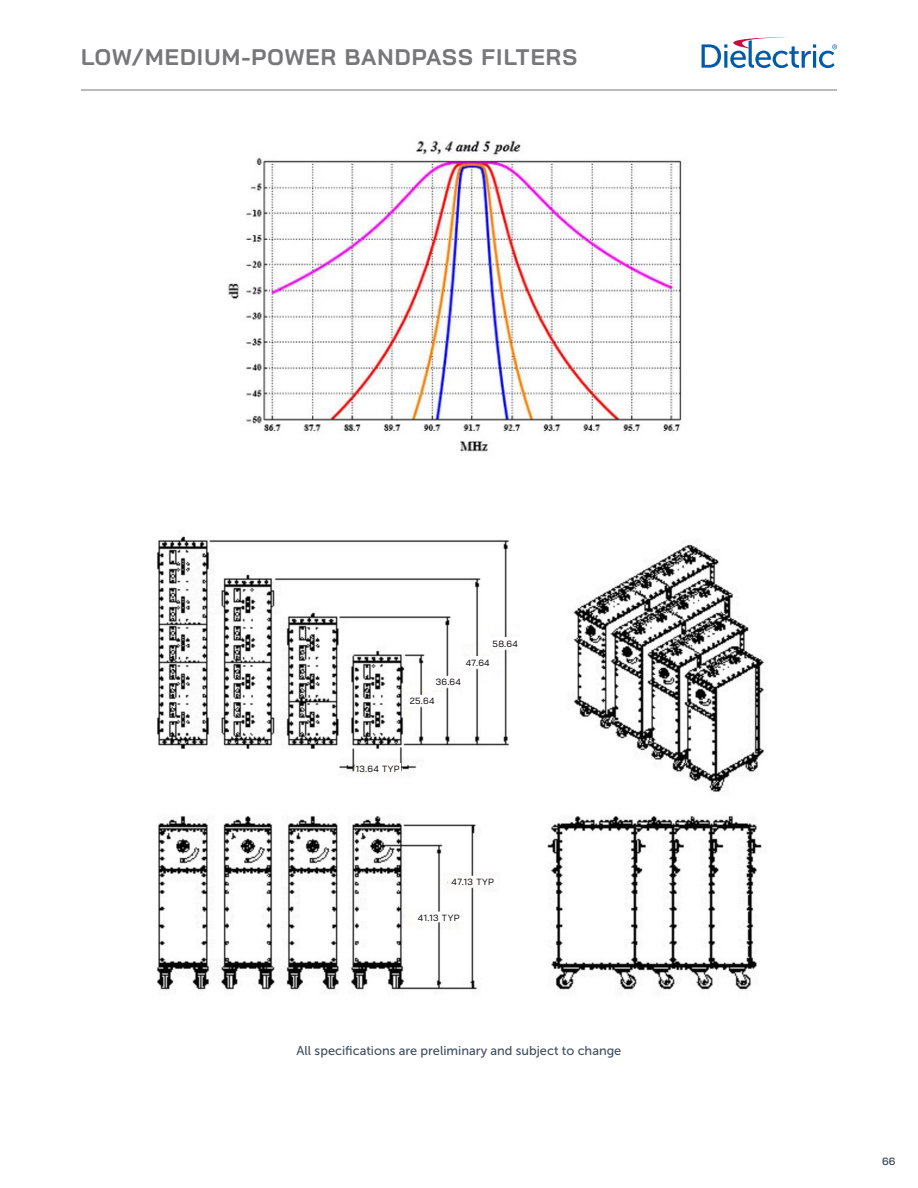
<style>
.page{position:relative;width:918px;height:1188px;background:#fff}
.page>*{position:absolute;margin:0;border:0;box-sizing:border-box;transform-origin:0 0}
.t1{font:700 22.5px "Bai Jamjuree";letter-spacing:.05em;color:#77777a}
.t2{font:12.75px "Museo Sans 500";color:#414f5f}
.t3{font:600 10.5px "Bai Jamjuree";color:#414f5f}
.t4{font:500 9px "Bai Jamjuree";letter-spacing:.05em;color:#231f20}
</style>
<div class="page">
<hr style="left:81px;top:90px;width:756px;height:1px;background:#77777a">
<svg style="left:702px;top:37px;width:135px;height:31px"></svg>
<img style="left:228px;top:140px;width:454px;height:312px">
<img style="left:157px;top:536px;width:607px;height:454px">
<div style="left:485px;top:638px;width:40px;height:10px;background:#fff"></div>
<div style="left:458px;top:657px;width:40px;height:10px;background:#fff"></div>
<div style="left:428px;top:676px;width:41px;height:10px;background:#fff"></div>
<div style="left:405px;top:695px;width:34px;height:10px;background:#fff"></div>
<div style="left:355px;top:763px;width:45px;height:9px;background:#fff"></div>
<div style="left:448px;top:876px;width:49px;height:9px;background:#fff"></div>
<div style="left:414px;top:912px;width:49px;height:9px;background:#fff"></div>
<p class="t1" style="left:81px;top:44px;width:498px">LOW/MEDIUM-POWER BANDPASS FILTERS</p>
<p class="t4" style="left:492px;top:638px;width:27px">58.64</p>
<p class="t4" style="left:466px;top:657px;width:25px">47.64</p>
<p class="t4" style="left:436px;top:676px;width:27px">36.64</p>
<p class="t4" style="left:410px;top:696px;width:26px">25.64</p>
<p class="t4" style="left:356px;top:764px;width:45px">13.64 TYP</p>
<p class="t4" style="left:452px;top:877px;width:44px">47.13 TYP</p>
<p class="t4" style="left:418px;top:912px;width:43px">41.13 TYP</p>
<p class="t2" style="left:297px;top:1044px;width:326px">All specifications are preliminary and subject to change</p>
<p class="t3" style="left:882px;top:1156px;width:15px">66</p>
</div>
